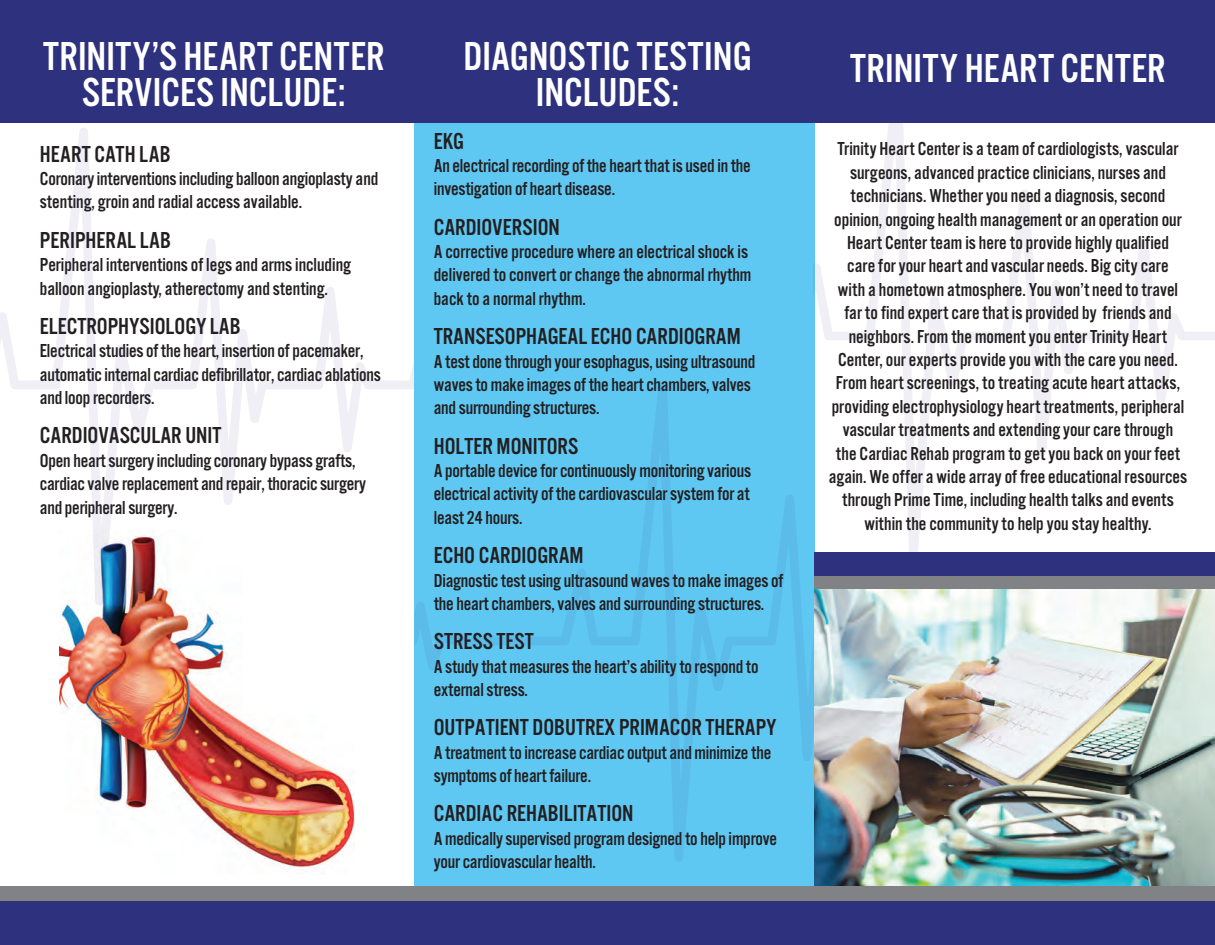
<style>
.page{position:relative;width:1215px;height:945px;background:#fff}
.page>*{position:absolute;margin:0;border:0;box-sizing:border-box;transform-origin:0 0}
.t1{font:42px/36px "Alternate Got No 3 D";color:#fff;text-align:center}
.t2{font:24px "Alternate Got No 3 D";color:#231f20}
.t3{font:19.5px/23.4px "Alternate Got No 3 D";color:#231f20}
</style>
<div class="page">
<img style="left:59px;top:605px;width:296px;height:263px">
<div style="left:0;top:0;width:414px;height:123px;background:#2d317e"></div>
<div style="left:414px;top:118px;width:401px;height:790px;background:#5fc8f2"></div>
<div style="left:414px;top:0;width:400px;height:123px;background:#2d317e"></div>
<div style="left:814px;top:0;width:401px;height:123px;background:#2d317e"></div>
<img style="left:814px;top:589px;width:401px;height:298px">
<div style="left:0;top:901px;width:1215px;height:44px;background:#2d317e"></div>
<div style="left:0;top:887px;width:1215px;height:14px;background:#808285"></div>
<svg style="left:414px;top:384px;width:400px;height:477px"></svg>
<svg style="left:814px;top:123px;width:401px;height:429px"></svg>
<div style="left:814px;top:552px;width:401px;height:28px;background:#2d317e"></div>
<div style="left:814px;top:577px;width:401px;height:12px;background:#808285"></div>
<svg style="left:0;top:128px;width:414px;height:477px"></svg>
<h1 class="t1" style="left:43px;top:39px;width:343px">TRINITY’S HEART CENTER<br>SERVICES INCLUDE:</h1>
<h1 class="t1" style="left:464px;top:39px;width:289px">DIAGNOSTIC TESTING<br>INCLUDES:</h1>
<p class="t2" style="left:434px;top:128px;width:32px">EKG</p>
<p class="t3" style="left:434px;top:154px;width:319px">An electrical recording of the heart that is used in the investigation of heart disease.</p>
<p class="t2" style="left:434px;top:214px;width:128px">CARDIOVERSION</p>
<p class="t3" style="left:434px;top:240px;width:319px">A corrective procedure where an electrical shock is delivered to convert or change the abnormal rhythm back to a normal rhythm.</p>
<p class="t2" style="left:434px;top:324px;width:309px">TRANSESOPHAGEAL ECHO CARDIOGRAM</p>
<p class="t3" style="left:434px;top:350px;width:323px">A test done through your esophagus, using ultrasound waves to make images of the heart chambers, valves and surrounding structures.</p>
<p class="t2" style="left:434px;top:433px;width:146px">HOLTER MONITORS</p>
<p class="t3" style="left:434px;top:459px;width:319px;text-align:justify">A portable device for continuously monitoring various electrical activity of the cardiovascular system for at least 24 hours.</p>
<p class="t2" style="left:434px;top:543px;width:151px">ECHO CARDIOGRAM</p>
<p class="t3" style="left:434px;top:569px;width:351px">Diagnostic test using ultrasound waves to make images of the heart chambers, valves and surrounding structures.</p>
<p class="t2" style="left:434px;top:629px;width:102px">STRESS TEST</p>
<p class="t3" style="left:434px;top:655px;width:326px">A study that measures the heart’s ability to respond to external stress.</p>
<p class="t2" style="left:434px;top:715px;width:345px">OUTPATIENT DOBUTREX PRIMACOR THERAPY</p>
<p class="t3" style="left:434px;top:741px;width:339px">A treatment to increase cardiac output and minimize the symptoms of heart failure.</p>
<p class="t2" style="left:434px;top:801px;width:201px">CARDIAC REHABILITATION</p>
<p class="t3" style="left:434px;top:827px;width:345px">A medically supervised program designed to help improve your cardiovascular health.</p>
<p class="t2" style="left:40px;top:141px;width:132px">HEART CATH LAB</p>
<p class="t3" style="left:40px;top:167px;width:340px">Coronary interventions including balloon angioplasty and stenting, groin and radial access available.</p>
<p class="t2" style="left:40px;top:227px;width:133px">PERIPHERAL LAB</p>
<p class="t3" style="left:40px;top:254px;width:313px">Peripheral interventions of legs and arms including balloon angioplasty, atherectomy and stenting.</p>
<p class="t2" style="left:40px;top:313px;width:202px">ELECTROPHYSIOLOGY LAB</p>
<p class="t3" style="left:40px;top:340px;width:342px">Electrical studies of the heart, insertion of pacemaker, automatic internal cardiac defibrillator, cardiac ablations and loop recorders.</p>
<p class="t2" style="left:40px;top:423px;width:183px">CARDIOVASCULAR UNIT</p>
<p class="t3" style="left:40px;top:449px;width:328px">Open heart surgery including coronary bypass grafts, cardiac valve replacement and repair, thoracic surgery and peripheral surgery.</p>
<h1 class="t1" style="left:850px;top:51px;width:317px">TRINITY HEART CENTER</h1>
<p class="t3" style="left:829px;top:138px;width:360px;text-align:center">Trinity Heart Center is a team of cardiologists, vascular surgeons, advanced practice clinicians, nurses and technicians. Whether you need a diagnosis, second opinion, ongoing health management or an operation our Heart Center team is here to provide highly qualified<br>care for your heart and vascular needs. Big city care<br>with a hometown atmosphere. You won’t need to travel far to find expert care that is provided by friends and neighbors. From the moment you enter Trinity Heart Center, our experts provide you with the care you need.<br>From heart screenings, to treating acute heart attacks, providing electrophysiology heart treatments, peripheral vascular treatments and extending your care through<br>the Cardiac Rehab program to get you back on your feet again. We offer a wide array of free educational resources through Prime Time, including health talks and events within the community to help you stay healthy.</p>
</div>
